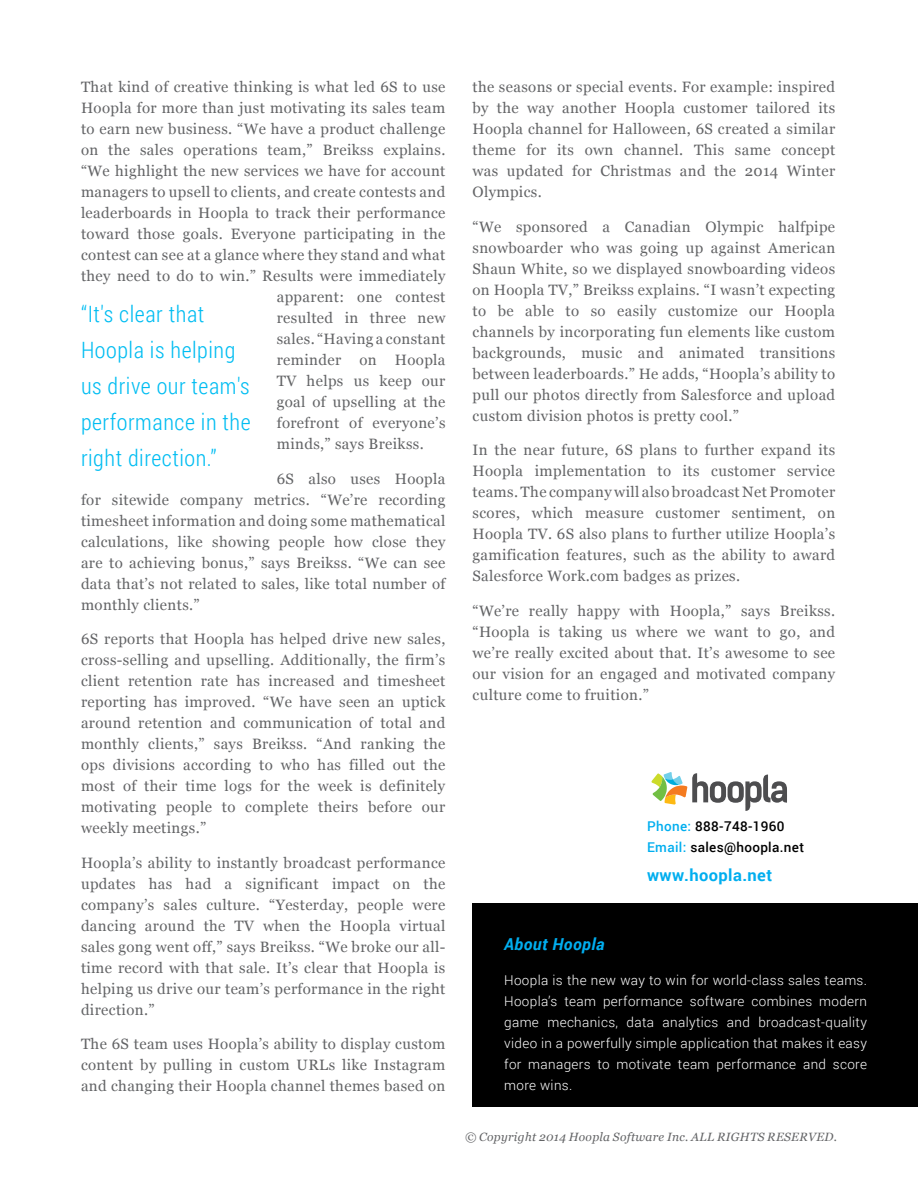
<style>
.page{position:relative;width:918px;height:1188px;background:#fff}
.page>*{position:absolute;margin:0;border:0;box-sizing:border-box;transform-origin:0 0}
.t1{font:300 22.5px/36px "Roboto Condensed";letter-spacing:.025em;color:#00bdf2}
.t2{font:700 16.5px "Roboto";letter-spacing:.025em;color:#00aeef}
.t3{font:italic 700 16.5px "Roboto";letter-spacing:.025em;color:#00aeef}
.t4{font:15px/21px "Georgia";letter-spacing:.025em;color:#636466;text-align:justify}
.t5{font:300 13.5px/21px "Roboto";letter-spacing:.025em;color:#fff;text-align:justify}
.t6{font:500 13.5px/21px "Roboto";letter-spacing:.025em;color:#000}
.t7{font:italic 12px "Georgia";letter-spacing:.025em;color:#636466}
.s1{color:#00aeef}
</style>
<div class="page">
<div style="left:472px;top:904px;width:446px;height:203px;background:#000"></div>
<svg style="left:651px;top:772px;width:136px;height:39px"></svg>
<p class="t4" style="left:81px;top:77px;width:366px">That kind of creative thinking is what led 6S to use</p>
<p class="t4" style="left:81px;top:98px;width:366px">Hoopla for more than just motivating its sales team</p>
<p class="t4" style="left:81px;top:119px;width:366px">to earn new business. “We have a product challenge</p>
<p class="t4" style="left:81px;top:140px;width:366px">on the sales operations team,” Breikss explains.</p>
<p class="t4" style="left:81px;top:161px;width:366px">“We highlight the new services we have for account</p>
<p class="t4" style="left:81px;top:182px;width:366px">managers to upsell to clients, and create contests and</p>
<p class="t4" style="left:81px;top:203px;width:366px">leaderboards in Hoopla to track their performance</p>
<p class="t4" style="left:81px;top:224px;width:366px">toward those goals. Everyone participating in the</p>
<p class="t4" style="left:81px;top:245px;width:366px">contest can see at a glance where they stand and what</p>
<p class="t4" style="left:81px;top:266px;width:366px">they need to do to win.” Results were immediately</p>
<p class="t4" style="left:277px;top:287px;width:170px">apparent: one contest</p>
<p class="t4" style="left:277px;top:308px;width:170px">resulted in three new</p>
<p class="t4" style="left:277px;top:329px;width:170px">sales. “Having a constant</p>
<p class="t4" style="left:277px;top:350px;width:170px">reminder on Hoopla</p>
<p class="t4" style="left:277px;top:371px;width:170px">TV helps us keep our</p>
<p class="t4" style="left:277px;top:392px;width:170px">goal of upselling at the</p>
<p class="t4" style="left:277px;top:413px;width:170px">forefront of everyone’s</p>
<p class="t4" style="left:277px;top:434px;width:149px">minds,” says Breikss.</p>
<p class="t4" style="left:81px;top:468px;width:366px;text-indent:196px">6S also uses Hoopla for sitewide company metrics. “We’re recording timesheet information and doing some mathematical calculations, like showing people how close they are to achieving bonus,” says Breikss. “We can see data that’s not related to sales, like total number of monthly clients.”</p>
<p class="t4" style="left:81px;top:629px;width:366px">6S reports that Hoopla has helped drive new sales, cross-selling and upselling. Additionally, the firm’s client retention rate has increased and timesheet reporting has improved. “We have seen an uptick around retention and communication of total and monthly clients,” says Breikss. “And ranking the ops divisions according to who has filled out the most of their time logs for the week is definitely motivating people to complete theirs before our weekly meetings.”</p>
<p class="t4" style="left:81px;top:852px;width:366px">Hoopla’s ability to instantly broadcast performance updates has had a significant impact on the company’s sales culture. “Yesterday, people were dancing around the TV when the Hoopla virtual sales gong went off,” says Breikss. “We broke our all&shy;time record with that sale. It’s clear that Hoopla is helping us drive our team’s performance in the right direction.”</p>
<p class="t4" style="left:81px;top:1034px;width:366px">The 6S team uses Hoopla’s ability to display custom content by pulling in custom URLs like Instagram and changing their Hoopla channel themes based on</p>
<h1 class="t1" style="left:81px;top:295px;width:171px">“It's clear that<br>Hoopla is helping us drive our team's performance in the right direction.”</h1>
<p class="t4" style="left:472px;top:77px;width:364px">the seasons or special events. For example: inspired by the way another Hoopla customer tailored its Hoopla channel for Halloween, 6S created a similar theme for its own channel. This same concept was updated for Christmas and the 2014 Winter Olympics.</p>
<p class="t4" style="left:472px;top:216px;width:364px">“We sponsored a Canadian Olympic halfpipe snowboarder who was going up against American Shaun White, so we displayed snowboarding videos on Hoopla TV,” Breikss explains. “I wasn’t expecting to be able to so easily customize our Hoopla channels by incorporating fun elements like custom backgrounds, music and animated transitions between leaderboards.” He adds, “Hoopla’s ability to pull our photos directly from Salesforce and upload custom division photos is pretty cool.”</p>
<p class="t4" style="left:472px;top:440px;width:364px">In the near future, 6S plans to further expand its Hoopla implementation to its customer service teams. The company will also broadcast Net Promoter scores, which measure customer sentiment, on Hoopla TV. 6S also plans to further utilize Hoopla’s gamification features, such as the ability to award Salesforce Work.com badges as prizes.</p>
<p class="t4" style="left:472px;top:600px;width:364px">“We’re really happy with Hoopla,” says Breikss. “Hoopla is taking us where we want to go, and we’re really excited about that. It’s awesome to see our vision for an engaged and motivated company culture come to fruition.”</p>
<p class="t6" style="left:647px;top:815px;width:159px"><span class="s1">Phone:</span> 888-748-1960<br><span class="s1">Email:</span> sales@hoopla.net</p>
<p class="t2" style="left:647px;top:864px;width:127px">www.hoopla.net</p>
<p class="t3" style="left:504px;top:933px;width:102px">About Hoopla</p>
<p class="t5" style="left:504px;top:969px;width:364px">Hoopla is the new way to win for world-class sales teams.<br>Hoopla’s team performance software combines modern game mechanics, data analytics and broadcast-quality video in a powerfully simple application that makes it easy for managers to motivate team performance and score more wins.</p>
<p class="t7" style="left:465px;top:1130px;width:374px">© Copyright 2014 Hoopla Software Inc. ALL RIGHTS RESERVED.</p>
</div>
